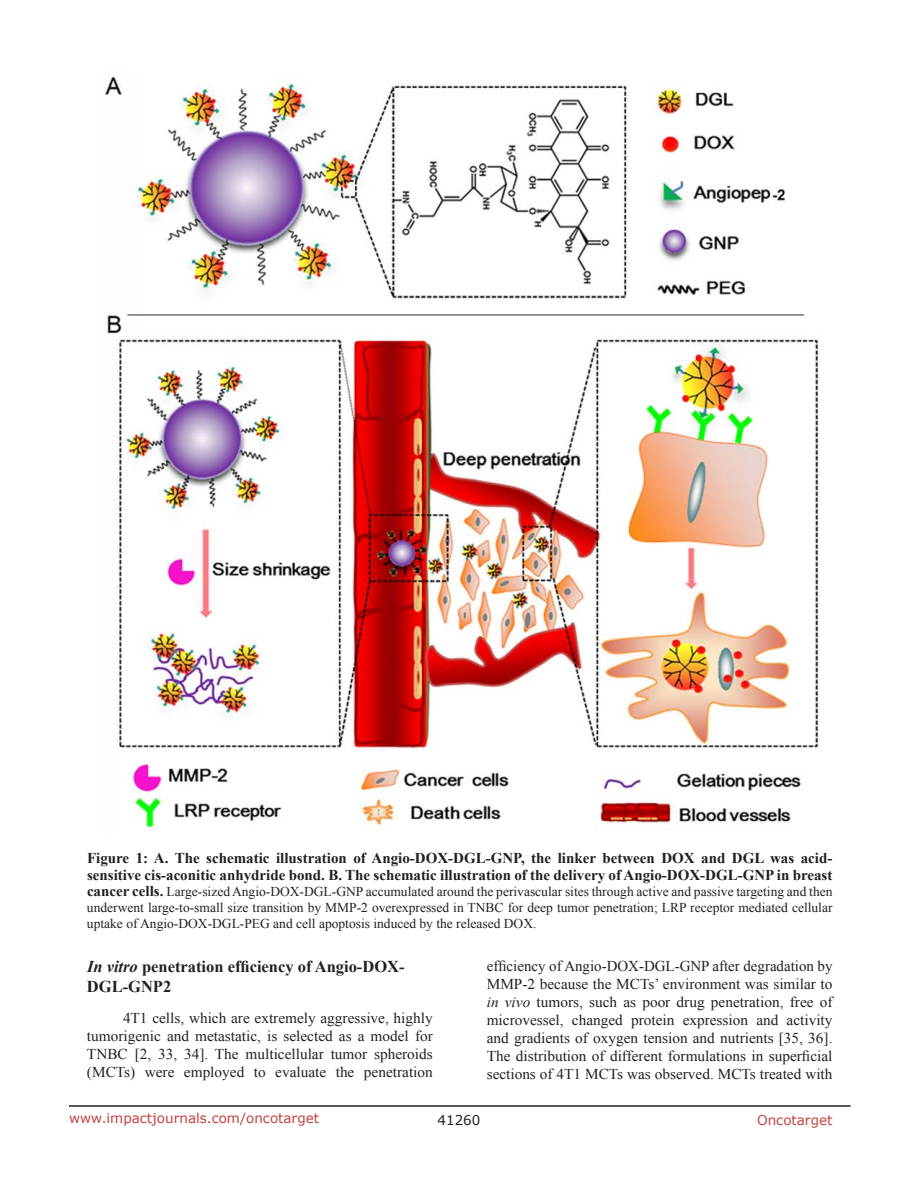
<style>
.page{position:relative;width:918px;height:1188px;background:#fff}
.page>*{position:absolute;margin:0;border:0;box-sizing:border-box;transform-origin:0 0}
.SubHeading{font:700 16.5px/19.8px "Times New Roman";color:#231f20}
.BodyText{font:15px/18px "Times New Roman";color:#231f20;text-align:justify}
.FigureText{font:700 15px/16.2px "Times New Roman";color:#231f20}
.FigureText-2{font:13.5px/16.2px "Times New Roman";color:#231f20;text-align:justify}
.t1{font:13.5px "Verdana";color:#c24141}
.t2{font:13.5px "Verdana";color:#231f20}
.s1{font-weight:700;font-size:15px}
.s2{font-style:italic}
</style>
<div class="page">
<hr style="left:69px;top:1105px;width:781px;height:2px;background:#231f20">
<img style="left:105px;top:76px;width:715px;height:753px">
<p class="FigureText" style="left:87px;top:850px;width:747px">Figure 1: A. The schematic illustration of Angio-DOX-DGL-GNP, the linker between DOX and DGL was acid&shy;sensitive cis-aconitic anhydride bond. B. The schematic illustration of the delivery of Angio-DOX-DGL-GNP in breast</p>
<p class="FigureText-2" style="left:87px;top:883px;width:747px"><span class="s1">cancer cells.</span> Large-sized Angio-DOX-DGL-GNP accumulated around the perivascular sites through active and passive targeting and then underwent large-to-small size transition by MMP-2 overexpressed in TNBC for deep tumor penetration; LRP receptor mediated cellular uptake of Angio-DOX-DGL-PEG and cell apoptosis induced by the released DOX.</p>
<p class="SubHeading" style="left:87px;top:956px;width:319px"><span class="s2">In vitro</span> penetration efficiency of Angio-DOX-<br>DGL-GNP2</p>
<p class="BodyText" style="left:87px;top:1009px;width:347px;text-indent:36px">4T1 cells, which are extremely aggressive, highly tumorigenic and metastatic, is selected as a model for TNBC [2, 33, 34]. The multicellular tumor spheroids (MCTs) were employed to evaluate the penetration</p>
<p class="BodyText" style="left:487px;top:957px;width:347px">efficiency of Angio-DOX-DGL-GNP after degradation by MMP-2 because the MCTs’ environment was similar to <span class="s2">in vivo</span> tumors, such as poor drug penetration, free of microvessel, changed protein expression and activity and gradients of oxygen tension and nutrients [35, 36].<br>The distribution of different formulations in superficial sections of 4T1 MCTs was observed. MCTs treated with</p>
<p class="t1" style="left:69px;top:1109px;width:252px">www.impactjournals.com/oncotarget</p>
<p class="t2" style="left:438px;top:1111px;width:44px">41260</p>
<p class="t1" style="left:757px;top:1111px;width:77px">Oncotarget</p>
</div>
